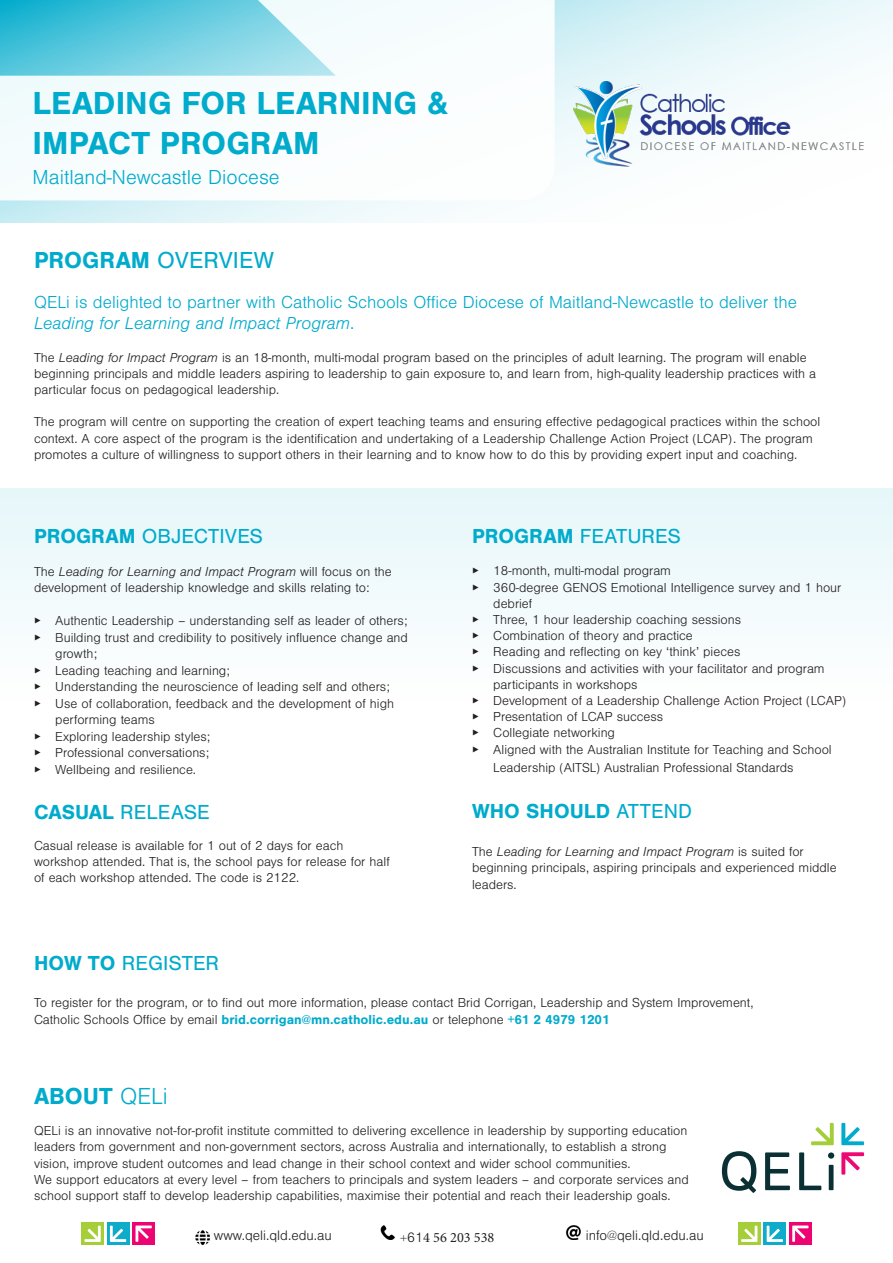
<style>
.page{position:relative;width:893px;height:1263px;background:#fff}
.page>*{position:absolute;margin:0;border:0;box-sizing:border-box;transform-origin:0 0}
.t1{font:700 33px/39.6px "Nimbus San";color:#00abcc}
.t2{font:24px "Nimbus San";color:#00abcc}
.t3{font:700 24px "Nimbus San";color:#00abcc}
.t4{font:21px "Nimbus San";color:#00abcc}
.t5{font:300 21px "Nimbus San";color:#00abcc}
.t6{font:700 21px "Nimbus San";color:#00abcc}
.t7{font:300 18px/21.6px "Nimbus San";color:#00abcc}
.t8{font:300 14.25px "Nimbus San";color:#231f20}
.t9{font:14.25px "Minion Pro";color:#231f20}
.t10{font:300 13.5px/16.2px "Nimbus San";color:#231f20}
.s1{font-weight:700}
.s2{font-style:italic}
.s3{font-weight:400}
.s4{font-weight:700;color:#00abcc}
.s5{font-weight:300}
.s6{font-family:"Nimbus San";font-weight:300}
</style>
<div class="page">
<div style="left:0;top:488px;width:893px;height:212px;background:#f2fafc"></div>
<svg style="left:0;top:0;width:893px;height:223px"></svg>
<svg style="left:0;top:0;width:555px;height:200px"></svg>
<div style="left:81px;top:1222px;width:23px;height:23px;background:#a6ce39"></div>
<svg style="left:84px;top:1226px;width:17px;height:16px"></svg>
<div style="left:107px;top:1222px;width:22px;height:23px;background:#0eabcb"></div>
<svg style="left:110px;top:1226px;width:16px;height:16px"></svg>
<div style="left:132px;top:1222px;width:23px;height:23px;background:#ed0372"></div>
<svg style="left:136px;top:1225px;width:16px;height:17px"></svg>
<img style="left:195px;top:1230px;width:15px;height:15px">
<img style="left:381px;top:1225px;width:14px;height:15px">
<img style="left:566px;top:1225px;width:15px;height:15px">
<div style="left:738px;top:1222px;width:22px;height:23px;background:#a6ce39"></div>
<svg style="left:741px;top:1226px;width:16px;height:16px"></svg>
<div style="left:764px;top:1222px;width:22px;height:23px;background:#0eabcb"></div>
<svg style="left:767px;top:1226px;width:16px;height:16px"></svg>
<div style="left:789px;top:1222px;width:23px;height:23px;background:#ed0372"></div>
<svg style="left:792px;top:1225px;width:16px;height:17px"></svg>
<svg style="left:841px;top:1123px;width:23px;height:22px"></svg>
<svg style="left:841px;top:1152px;width:23px;height:22px"></svg>
<svg style="left:811px;top:1123px;width:23px;height:22px"></svg>
<svg style="left:722px;top:1151px;width:112px;height:42px"></svg>
<img style="left:574px;top:81px;width:291px;height:86px">
<p class="t1" style="left:33px;top:84px;width:417px">LEADING FOR LEARNING &amp;<br>IMPACT PROGRAM</p>
<p class="t5" style="left:33px;top:166px;width:249px">Maitland-Newcastle Diocese</p>
<p class="t2" style="left:34px;top:247px;width:242px"><span class="s1">PROGRAM</span> OVERVIEW</p>
<p class="t7" style="left:34px;top:291px;width:764px">QELi is delighted to partner with Catholic Schools Office Diocese of Maitland-Newcastle to deliver the<br><span class="s2">Leading for Learning and Impact Program</span>.</p>
<p class="t10" style="left:34px;top:349px;width:784px">The <span class="s2">Leading for Impact Program</span> is an 18-month, multi-modal program based on the principles of adult learning. The program will enable beginning principals and middle leaders aspiring to leadership to gain exposure to, and learn from, high-quality leadership practices with a particular focus on pedagogical leadership.</p>
<p class="t10" style="left:34px;top:414px;width:788px">The program will centre on supporting the creation of expert teaching teams and ensuring effective pedagogical practices within the school context. A core aspect of the program is the identification and undertaking of a Leadership Challenge Action Project (LCAP). The program promotes a culture of willingness to support others in their learning and to know how to do this by providing expert input and coaching.</p>
<p class="t4" style="left:34px;top:524px;width:231px"><span class="s1">PROGRAM</span> OBJECTIVES</p>
<p class="t10" style="left:34px;top:563px;width:359px">The <span class="s2">Leading for Learning and Impact Program</span> will focus on the development of leadership knowledge and skills relating to:</p>
<p class="t10" style="left:34px;top:613px;width:375px"><span class="s3">▸</span> Authentic Leadership – understanding self as leader of others;</p>
<p class="t10" style="left:55px;top:629px;width:354px;text-indent:-21px"><span class="s3">▸</span> Building trust and credibility to positively influence change and growth;</p>
<p class="t10" style="left:34px;top:662px;width:198px"><span class="s3">▸</span> Leading teaching and learning;</p>
<p class="t10" style="left:34px;top:679px;width:357px"><span class="s3">▸</span> Understanding the neuroscience of leading self and others;</p>
<p class="t10" style="left:55px;top:695px;width:340px;text-indent:-21px"><span class="s3">▸</span> Use of collaboration, feedback and the development of high performing teams</p>
<p class="t10" style="left:34px;top:728px;width:178px"><span class="s3">▸</span> Exploring leadership styles;</p>
<p class="t10" style="left:34px;top:745px;width:177px"><span class="s3">▸</span> Professional conversations;</p>
<p class="t10" style="left:34px;top:761px;width:164px"><span class="s3">▸</span> Wellbeing and resilience.</p>
<p class="t4" style="left:34px;top:800px;width:177px"><span class="s1">CASUAL</span> RELEASE</p>
<p class="t10" style="left:34px;top:838px;width:357px">Casual release is available for 1 out of 2 days for each workshop attended. That is, the school pays for release for half of each workshop attended. The code is 2122.</p>
<p class="t4" style="left:472px;top:524px;width:211px"><span class="s1">PROGRAM</span> FEATURES</p>
<p class="t10" style="left:472px;top:563px;width:200px"><span class="s3">▸</span> 18-month, multi-modal program</p>
<p class="t10" style="left:493px;top:579px;width:350px;text-indent:-21px"><span class="s3">▸</span> 360-degree GENOS Emotional Intelligence survey and 1 hour debrief</p>
<p class="t10" style="left:472px;top:612px;width:271px"><span class="s3">▸</span> Three, 1 hour leadership coaching sessions</p>
<p class="t10" style="left:472px;top:628px;width:222px"><span class="s3">▸</span> Combination of theory and practice</p>
<p class="t10" style="left:472px;top:644px;width:270px"><span class="s3">▸</span> Reading and reflecting on key ‘think’ pieces</p>
<p class="t10" style="left:493px;top:660px;width:333px;text-indent:-21px"><span class="s3">▸</span> Discussions and activities with your facilitator and program participants in workshops</p>
<p class="t10" style="left:472px;top:693px;width:375px"><span class="s3">▸</span> Development of a Leadership Challenge Action Project (LCAP)</p>
<p class="t10" style="left:472px;top:709px;width:193px"><span class="s3">▸</span> Presentation of LCAP success</p>
<p class="t10" style="left:472px;top:725px;width:145px"><span class="s3">▸</span> Collegiate networking</p>
<p class="t10" style="left:493px;top:740px;width:340px;line-height:18px;text-indent:-21px"><span class="s3">▸</span> Aligned with the Australian Institute for Teaching and School<br>Leadership (AITSL) Australian Professional Standards</p>
<p class="t6" style="left:472px;top:800px;width:222px">WHO SHOULD <span class="s3">ATTEND</span></p>
<p class="t10" style="left:472px;top:844px;width:366px">The <span class="s2">Leading for Learning and Impact Program</span> is suited for beginning principals, aspiring principals and experienced middle leaders.</p>
<p class="t4" style="left:34px;top:951px;width:187px"><span class="s1">HOW TO</span> REGISTER</p>
<p class="t10" style="left:34px;top:995px;width:721px">To register for the program, or to find out more information, please contact Brid Corrigan, Leadership and System Improvement,<br>Catholic Schools Office by email <span class="s4">brid.corrigan@mn.catholic.edu.au</span> or telephone <span class="s4">+61 2 4979 1201</span></p>
<p class="t3" style="left:34px;top:1082px;width:135px">ABOUT <span class="s5">QELi</span></p>
<p class="t10" style="left:34px;top:1123px;width:655px">QELi is an innovative not-for-profit institute committed to delivering excellence in leadership by supporting education leaders from government and non-government sectors, across Australia and internationally, to establish a strong vision, improve student outcomes and lead change in their school context and wider school communities.</p>
<p class="t10" style="left:34px;top:1171px;width:656px">We support educators at every level – from teachers to principals and system leaders – and corporate services and school support staff to develop leadership capabilities, maximise their potential and reach their leadership goals.</p>
<p class="t8" style="left:214px;top:1228px;width:119px">www.qeli.qld.edu.au</p>
<p class="t9" style="left:400px;top:1228px;width:96px"><span class="s6">+61</span>4 56 203 538</p>
<p class="t8" style="left:586px;top:1228px;width:119px">info@qeli.qld.edu.au</p>
</div>
